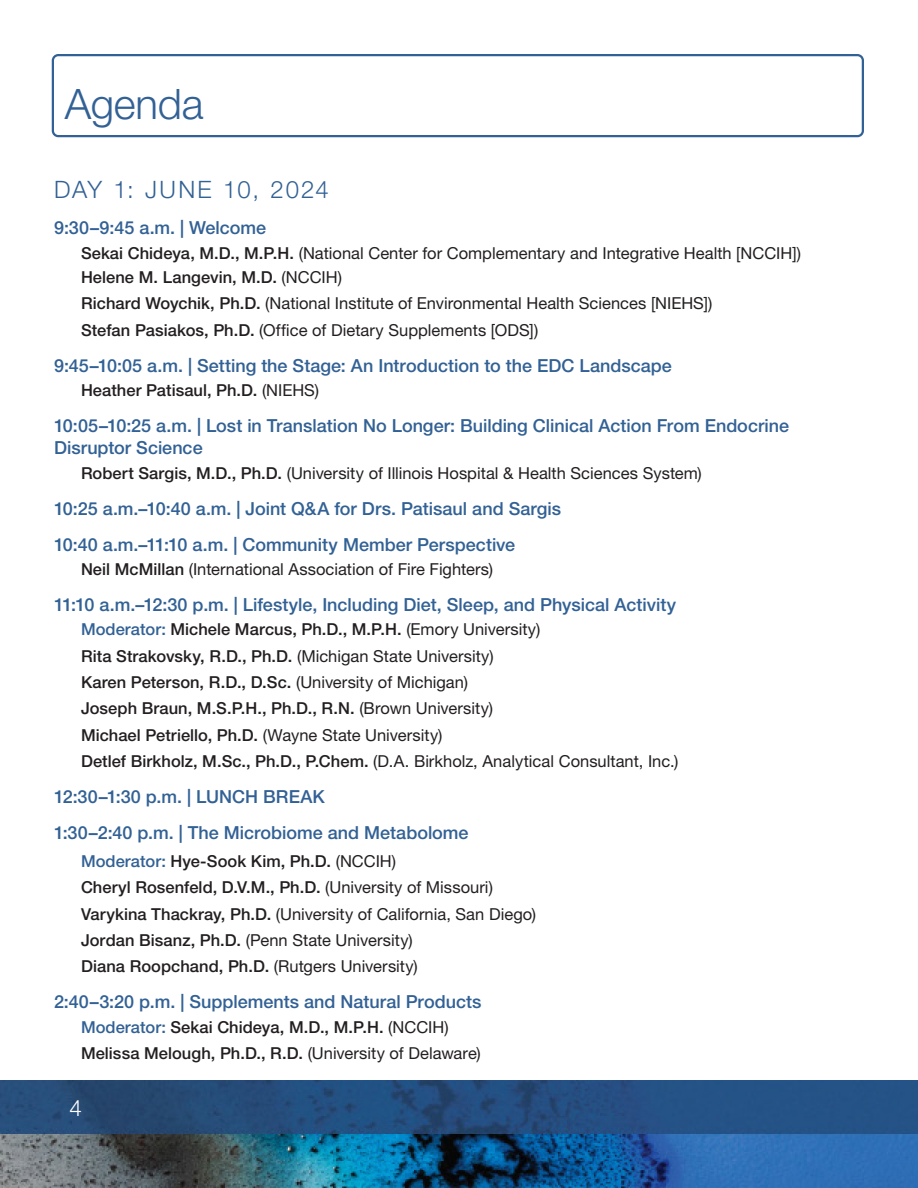
<style>
.page{position:relative;width:918px;height:1188px;background:#fff}
.page>*{position:absolute;margin:0;border:0;box-sizing:border-box;transform-origin:0 0}
.Head{font:300 42px "Helvetica Neue LT Std";letter-spacing:-.005em;color:#326195}
.Agenda_Subhead_1{font:300 24px "Helvetica Neue LT Std";letter-spacing:.08em;color:#326195}
.t1{font:300 22.5px "Helvetica Neue LT Std";color:#fff}
.agenda_subhead{font:500 18px/22.5px "Helvetica Neue LT Std";color:#326195}
.agenda_tabbed{font:500 16.5px "Helvetica Neue LT Std";letter-spacing:.005em;color:#231f20}
.agenda_tabbed-2{font:16.5px "Helvetica Neue LT Std";color:#231f20}
.agenda_tabbed_final{font:16.5px "Helvetica Neue LT Std";color:#231f20}
.agenda_tabbed_final-2{font:500 16.5px "Helvetica Neue LT Std";letter-spacing:.005em;color:#231f20}
.s1{font-weight:500}
.s2{font-weight:400}
.s3{color:#326195}
</style>
<div class="page">
<img style="left:0;top:1080px;width:918px;height:108px">
<div style="left:52px;top:54px;width:812px;height:83px;border:2px solid #326195;border-radius:5px"></div>
<p class="Head" style="left:65px;top:78px;width:140px">Agenda</p>
<p class="Agenda_Subhead_1" style="left:54px;top:175px;width:276px">DAY 1: JUNE 10, 2024</p>
<p class="agenda_subhead" style="left:54px;top:217px;width:214px">9:30–9:45 a.m. | Welcome</p>
<p class="agenda_tabbed-2" style="left:81px;top:243px;width:722px"><span class="s1">Sekai Chideya, M.D., M.P.H.</span> (National Center for Complementary and Integrative Health [NCCIH])</p>
<p class="agenda_tabbed" style="left:81px;top:267px;width:263px">Helene M. Langevin, M.D. <span class="s2">(NCCIH)</span></p>
<p class="agenda_tabbed-2" style="left:81px;top:294px;width:633px"><span class="s1">Richard Woychik, Ph.D.</span> (National Institute of Environmental Health Sciences [NIEHS])</p>
<p class="agenda_tabbed-2" style="left:81px;top:320px;width:459px"><span class="s1">Stefan Pasiakos, Ph.D.</span> (Office of Dietary Supplements [ODS])</p>
<p class="agenda_subhead" style="left:54px;top:354px;width:619px">9:45–10:05 a.m. | Setting the Stage: An Introduction to the EDC Landscape</p>
<p class="agenda_tabbed" style="left:81px;top:380px;width:240px">Heather Patisaul, Ph.D. <span class="s2">(NIEHS)</span></p>
<p class="agenda_subhead" style="left:54px;top:414px;width:737px">10:05–10:25 a.m. | Lost in Translation No Longer: Building Clinical Action From Endocrine<br>Disruptor Science</p>
<p class="agenda_tabbed-2" style="left:81px;top:463px;width:622px"><span class="s1">Robert Sargis, M.D., Ph.D.</span> (University of Illinois Hospital &amp; Health Sciences System)</p>
<p class="agenda_subhead" style="left:54px;top:497px;width:509px">10:25 a.m.–10:40 a.m. | Joint Q&amp;A for Drs. Patisaul and Sargis</p>
<p class="agenda_subhead" style="left:54px;top:533px;width:463px">10:40 a.m.–11:10 a.m. | Community Member Perspective</p>
<p class="agenda_tabbed-2" style="left:81px;top:559px;width:414px"><span class="s1">Neil McMillan</span> (International Association of Fire Fighters)</p>
<p class="agenda_subhead" style="left:54px;top:593px;width:624px">11:10 a.m.–12:30 p.m. | Lifestyle, Including Diet, Sleep, and Physical Activity</p>
<p class="agenda_tabbed" style="left:81px;top:619px;width:461px"><span class="s3">Moderator:</span> Michele Marcus, Ph.D., M.P.H. <span class="s2">(Emory University)</span></p>
<p class="agenda_tabbed" style="left:81px;top:646px;width:414px">Rita Strakovsky, R.D., Ph.D. <span class="s2">(Michigan State University)</span></p>
<p class="agenda_tabbed" style="left:81px;top:672px;width:388px">Karen Peterson, R.D., D.Sc. <span class="s2">(University of Michigan)</span></p>
<p class="agenda_tabbed" style="left:81px;top:699px;width:414px">Joseph Braun, M.S.P.H., Ph.D., R.N. <span class="s2">(Brown University)</span></p>
<p class="agenda_tabbed" style="left:81px;top:725px;width:363px">Michael Petriello, Ph.D. <span class="s2">(Wayne State University)</span></p>
<p class="agenda_tabbed_final" style="left:81px;top:751px;width:599px"><span class="s1">Detlef Birkholz, M.Sc., Ph.D., P.Chem.</span> (D.A. Birkholz, Analytical Consultant, Inc.)</p>
<p class="agenda_subhead" style="left:54px;top:785px;width:272px">12:30–1:30 p.m. | LUNCH BREAK</p>
<p class="agenda_subhead" style="left:54px;top:821px;width:416px">1:30–2:40 p.m. | The Microbiome and Metabolome</p>
<p class="agenda_tabbed" style="left:81px;top:851px;width:317px"><span class="s3">Moderator:</span> Hye-Sook Kim, Ph.D. <span class="s2">(NCCIH)</span></p>
<p class="agenda_tabbed" style="left:81px;top:878px;width:413px">Cheryl Rosenfeld, D.V.M., Ph.D. <span class="s2">(University of Missouri)</span></p>
<p class="agenda_tabbed-2" style="left:81px;top:904px;width:457px"><span class="s1">Varykina Thackray, Ph.D.</span> (University of California, San Diego)</p>
<p class="agenda_tabbed-2" style="left:81px;top:930px;width:333px"><span class="s1">Jordan Bisanz, Ph.D.</span> (Penn State University)</p>
<p class="agenda_tabbed_final-2" style="left:81px;top:957px;width:338px">Diana Roopchand, Ph.D. <span class="s2">(Rutgers University)</span></p>
<p class="agenda_subhead" style="left:54px;top:991px;width:429px">2:40–3:20 p.m. | Supplements and Natural Products</p>
<p class="agenda_tabbed" style="left:81px;top:1017px;width:369px"><span class="s3">Moderator:</span> Sekai Chideya, M.D., M.P.H. <span class="s2">(NCCIH)</span></p>
<p class="agenda_tabbed" style="left:81px;top:1043px;width:401px">Melissa Melough, Ph.D., R.D. <span class="s2">(University of Delaware)</span></p>
<h3 class="t1" style="left:69px;top:1094px;width:14px">4</h3>
</div>
